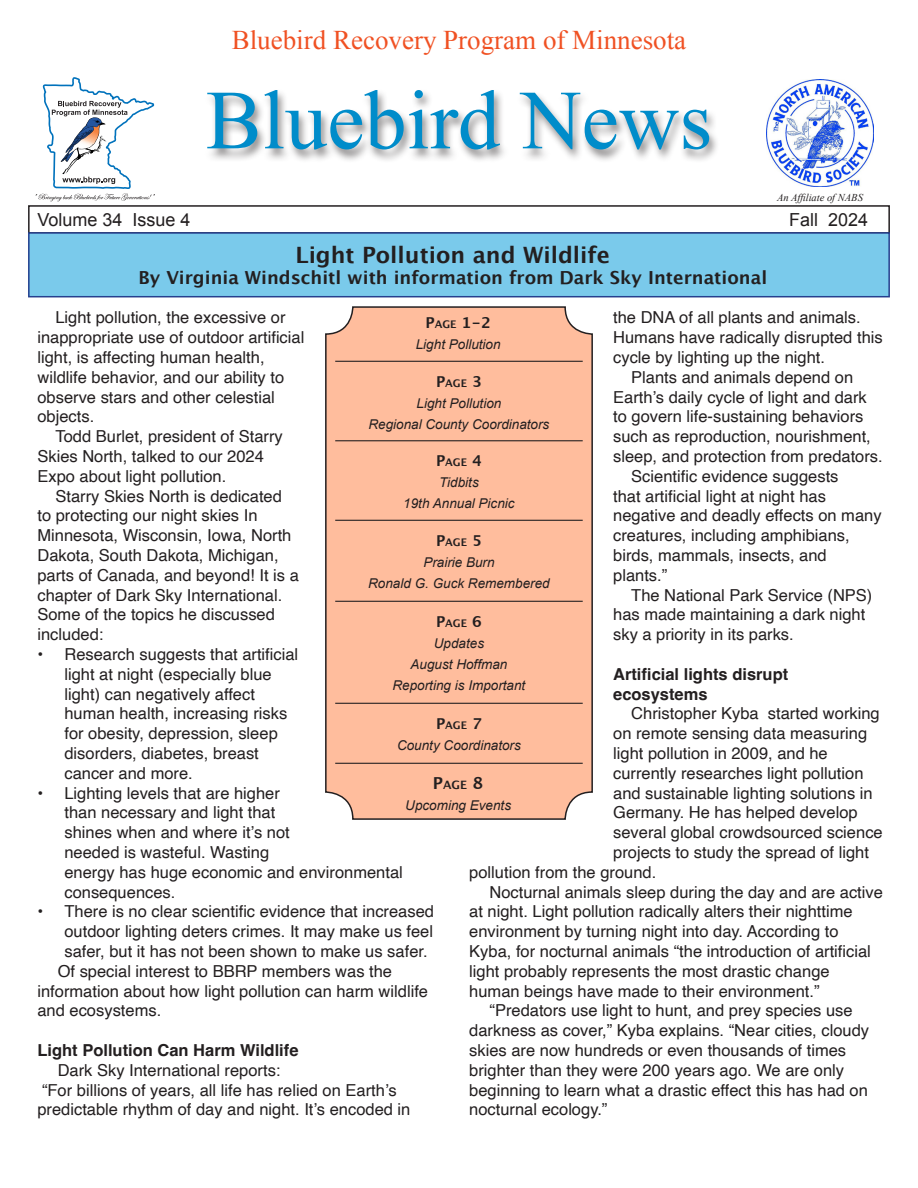
<style>
.page{position:relative;width:918px;height:1188px;background:#fff}
.page>*{position:absolute;margin:0;border:0;box-sizing:border-box;transform-origin:0 0}
.t1{font:84px "Times New Roman";color:#008cca}
.t2{font:27px "Times New Roman";color:#f05123}
.t3{font:700 22.5px "Lucida Grande";color:#231f20}
.t4{font:700 18px "Lucida Grande";color:#231f20}
.t5{font:18px "Arial";color:#231f20}
.t6{font:16.5px/19.8px "Helvetica";color:#231f20}
.t7{font:700 16.5px/19.8px "Helvetica";color:#231f20}
.t8{font:700 15px "Lucida Grande";color:#231f20}
.t9{font:italic 13.5px/21px "Arial";color:#231f20;text-align:center}
.t10{font:700 11.55px "Lucida Grande";color:#231f20}
.t11{font:700 10.5px "Lucida Grande";color:#231f20}
.t12{font:italic 10.5px "Times New Roman";color:#231f20}
.s1{font-size:10.5px}
.s2{font-size:15px}
.s3{font-size:16.5px}
</style>
<div class="page">
<div style="left:204px;top:89px;width:516px;height:75px;background:#231f20;opacity:.52"></div>
<img style="left:766px;top:80px;width:108px;height:107px">
<svg style="left:36px;top:77px;width:119px;height:125px"></svg>
<div style="left:28px;top:205px;width:862px;height:29px;border:2px solid #231f20"></div>
<div style="left:326px;top:307px;width:266px;height:512px;background:#ffbd9d;border-radius:27px"></div>
<hr style="left:335px;top:361px;width:248px;height:1px;background:#231f20">
<hr style="left:335px;top:440px;width:248px;height:1px;background:#231f20">
<hr style="left:335px;top:520px;width:248px;height:1px;background:#231f20">
<hr style="left:335px;top:601px;width:248px;height:1px;background:#231f20">
<hr style="left:335px;top:703px;width:248px;height:1px;background:#231f20">
<hr style="left:335px;top:763px;width:248px;height:1px;background:#231f20">
<div style="left:325px;top:306px;width:268px;height:514px;border:2px solid #231f20;border-radius:27px"></div>
<div style="left:29px;top:233px;width:860px;height:64px;background:#7acaeb"></div>
<div style="left:28px;top:232px;width:862px;height:65px;border:2px solid #253f8e"></div>
<h2 class="t2" style="left:232px;top:22px;width:456px">Bluebird Recovery Program of Minnesota</h2>
<h1 class="t1" style="left:206px;top:64px;width:508px">Bluebird News</h1>
<p class="t12" style="left:777px;top:190px;width:87px">An Affiliate of NABS</p>
<p class="t5" style="left:37px;top:208px;width:155px">Volume 34 Issue 4</p>
<p class="t5" style="left:789px;top:208px;width:81px">Fall 2024</p>
<p class="t3" style="left:296px;top:237px;width:316px">Light Pollution and Wildlife</p>
<p class="t4" style="left:139px;top:263px;width:630px">By Virginia Windschitl with information from Dark Sky International</p>
<p class="t6" style="left:613px;top:308px;width:271px">the DNA of all plants and animals.<br>Humans have radically disrupted this cycle by lighting up the night.</p>
<p class="t6" style="left:613px;top:368px;width:271px;text-indent:18px">Plants and animals depend on Earth’s daily cycle of light and dark to govern life-sustaining behaviors such as reproduction, nourishment, sleep, and protection from predators.</p>
<p class="t6" style="left:613px;top:467px;width:270px;text-indent:18px">Scientific evidence suggests<br>that artificial light at night has negative and deadly effects on many creatures, including amphibians, birds, mammals, insects, and plants.”</p>
<p class="t6" style="left:613px;top:585px;width:261px;text-indent:18px">The National Park Service (NPS) has made maintaining a dark night sky a priority in its parks.</p>
<p class="t7" style="left:613px;top:666px;width:177px">Artificial lights disrupt ecosystems</p>
<p class="t6" style="left:631px;top:704px;width:250px">Christopher Kyba started working</p>
<p class="t6" style="left:613px;top:724px;width:256px">on remote sensing data measuring</p>
<p class="t6" style="left:613px;top:744px;width:216px">light pollution in 2009, and he</p>
<p class="t6" style="left:613px;top:764px;width:252px">currently researches light pollution</p>
<p class="t6" style="left:613px;top:783px;width:261px">and sustainable lighting solutions in</p>
<p class="t6" style="left:613px;top:803px;width:246px">Germany. He has helped develop</p>
<p class="t6" style="left:613px;top:823px;width:271px">several global crowdsourced science</p>
<p class="t6" style="left:613px;top:843px;width:257px">projects to study the spread of light</p>
<p class="t6" style="left:469px;top:863px;width:189px">pollution from the ground.</p>
<p class="t6" style="left:469px;top:882px;width:415px;text-indent:20px">Nocturnal animals sleep during the day and are active at night. Light pollution radically alters their nighttime environment by turning night into day. According to Kyba, for nocturnal animals “the introduction of artificial light probably represents the most drastic change human beings have made to their environment.”</p>
<p class="t6" style="left:469px;top:1001px;width:401px;text-indent:20px">“Predators use light to hunt, and prey species use darkness as cover,” Kyba explains. “Near cities, cloudy skies are now hundreds or even thousands of times brighter than they were 200 years ago. We are only beginning to learn what a drastic effect this has had on nocturnal ecology.”</p>
<p class="t6" style="left:37px;top:308px;width:268px;text-indent:18px">Light pollution, the excessive or inappropriate use of outdoor artificial light, is affecting human health, wildlife behavior, and our ability to observe stars and other celestial objects.</p>
<p class="t6" style="left:37px;top:427px;width:247px;text-indent:18px">Todd Burlet, president of Starry<br>Skies North, talked to our 2024<br>Expo about light pollution.</p>
<p class="t6" style="left:37px;top:486px;width:263px;text-indent:18px">Starry Skies North is dedicated to protecting our night skies In Minnesota, Wisconsin, Iowa, North Dakota, South Dakota, Michigan, parts of Canada, and beyond! It is a chapter of Dark Sky International.</p>
<p class="t6" style="left:37px;top:605px;width:239px">Some of the topics he discussed included:</p>
<p class="t6" style="left:64px;top:645px;width:235px;text-indent:-27px">• Research suggests that artificial light at night (especially blue light) can negatively affect human health, increasing risks for obesity, depression, sleep disorders, diabetes, breast cancer and more.</p>
<p class="t6" style="left:64px;top:783px;width:340px;text-indent:-27px">• Lighting levels that are higher<br>than necessary and light that<br>shines when and where it’s not<br>needed is wasteful. Wasting<br>energy has huge economic and environmental consequences.</p>
<p class="t6" style="left:64px;top:902px;width:371px;text-align:justify;text-indent:-27px">• There is no clear scientific evidence that increased outdoor lighting deters crimes. It may make us feel safer, but it has not been shown to make us safer.</p>
<p class="t6" style="left:37px;top:962px;width:392px;text-indent:20px">Of special interest to BBRP members was the information about how light pollution can harm wildlife and ecosystems.</p>
<p class="t7" style="left:37px;top:1042px;width:263px">Light Pollution Can Harm Wildlife</p>
<p class="t6" style="left:58px;top:1061px;width:224px">Dark Sky International reports:</p>
<p class="t6" style="left:37px;top:1080px;width:375px">“For billions of years, all life has relied on Earth’s predictable rhythm of day and night. It’s encoded in</p>
<p class="t8" style="left:426px;top:311px;width:67px">P<span class="s1">AGE</span> 1-2</p>
<p class="t9" style="left:416px;top:334px;width:86px">Light Pollution</p>
<p class="t11" style="left:436px;top:374px;width:47px"><span class="s2">P</span>AGE <span class="s2">3</span></p>
<p class="t9" style="left:369px;top:393px;width:182px">Light Pollution<br>Regional County Coordinators</p>
<p class="t11" style="left:436px;top:454px;width:47px"><span class="s2">P</span>AGE <span class="s2">4</span></p>
<p class="t9" style="left:403px;top:472px;width:113px">Tidbits<br>19th Annual Picnic</p>
<p class="t11" style="left:436px;top:533px;width:47px"><span class="s2">P</span>AGE <span class="s2">5</span></p>
<p class="t9" style="left:368px;top:552px;width:183px">Prairie Burn<br>Ronald G. Guck Remembered</p>
<p class="t11" style="left:436px;top:614px;width:47px"><span class="s2">P</span>AGE <span class="s2">6</span></p>
<p class="t9" style="left:393px;top:633px;width:134px">Updates<br>August Hoffman<br>Reporting is Important</p>
<p class="t11" style="left:436px;top:716px;width:47px"><span class="s2">P</span>AGE <span class="s2">7</span></p>
<p class="t9" style="left:397px;top:735px;width:125px">County Coordinators</p>
<p class="t10" style="left:433px;top:775px;width:52px"><span class="s3">P</span>AGE <span class="s3">8</span></p>
<p class="t9" style="left:405px;top:795px;width:107px">Upcoming Events</p>
</div>
